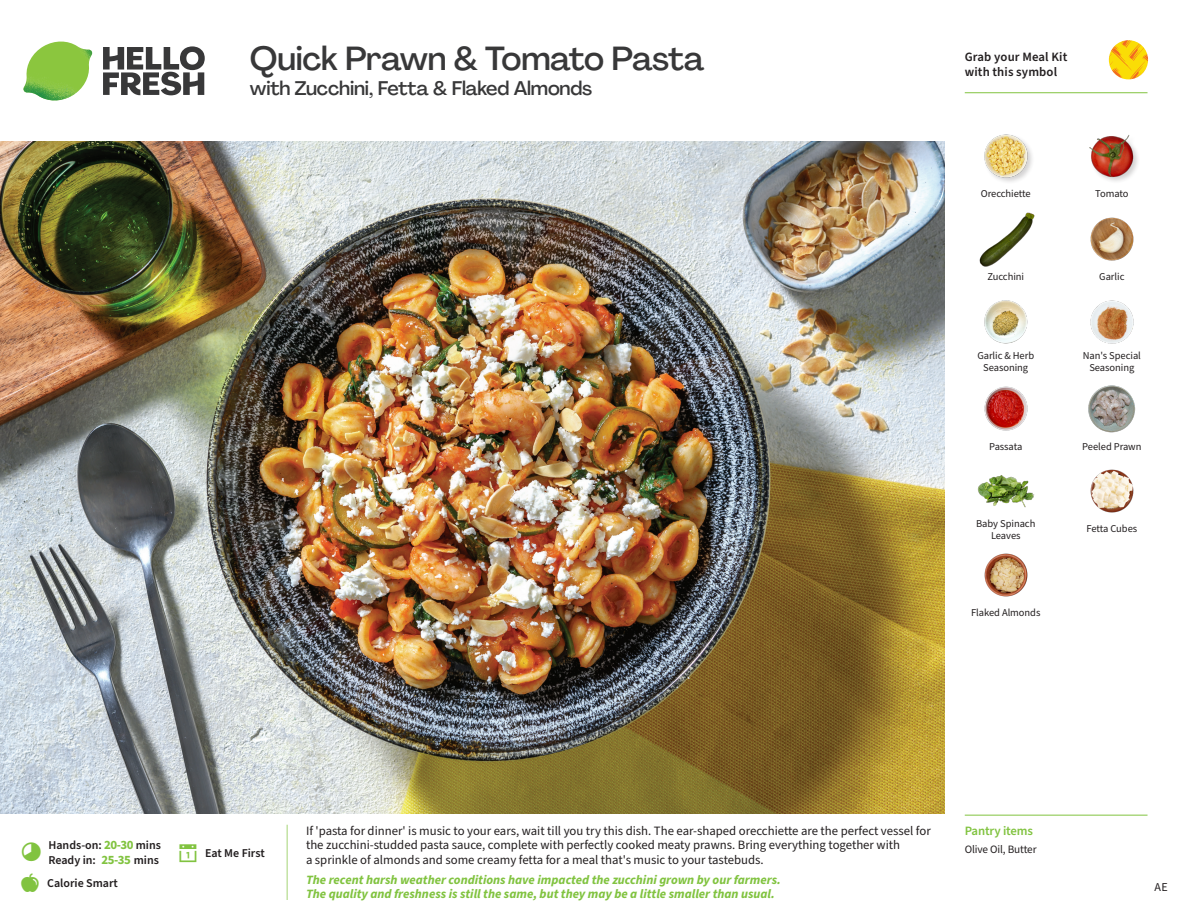
<style>
.page{position:relative;width:1188px;height:918px;background:#fff}
.page>*{position:absolute;margin:0;border:0;box-sizing:border-box;transform-origin:0 0}
._15_Titel_UK{font:500 33px "Agrandir";letter-spacing:-.015em;color:#383839}
._15_Titel_UK-2{font:500 19.5px "Agrandir";letter-spacing:-.01em;color:#383839}
.Step_6_Text_AU{font:12.75px/14.2px "Source Sans Pro";color:#231f20}
.Step_6_Text_AU-2{font:italic 700 12.75px/14.2px "Source Sans Pro";color:#81c340}
.t1{font:600 12.75px/15px "Source Sans Pro";letter-spacing:.01em;color:#231f20}
._04_Headers_Front{font:600 12.75px "Source Sans Pro";letter-spacing:-.01em;color:#81c340}
._04_Intro{font:600 12px "Source Sans Pro";color:#231f20}
.t2{font:12px "Source Sans Pro";color:#231f20}
._05_Pantry{font:11.25px "Source Sans Pro";letter-spacing:-.01em;color:#231f20}
._18_FRONT_ingredient{font:10.5px/12px "Source Sans Pro";letter-spacing:-.005em;color:#231f20;text-align:center}
.s1{font-weight:700;font-size:12.75px;color:#81c340}
</style>
<div class="page">
<svg style="left:103px;top:46px;width:102px;height:49px"></svg>
<img style="left:23px;top:42px;width:69px;height:59px">
<img style="left:0;top:142px;width:945px;height:672px">
<img style="left:1090px;top:300px;width:44px;height:44px">
<img style="left:1088px;top:385px;width:48px;height:48px">
<img style="left:984px;top:386px;width:44px;height:45px">
<img style="left:977px;top:475px;width:57px;height:33px">
<img style="left:984px;top:553px;width:44px;height:44px">
<img style="left:984px;top:300px;width:44px;height:44px">
<img style="left:979px;top:212px;width:55px;height:55px">
<img style="left:1090px;top:217px;width:44px;height:44px">
<img style="left:984px;top:134px;width:48px;height:48px">
<img style="left:1089px;top:135px;width:49px;height:46px">
<img style="left:1090px;top:469px;width:44px;height:44px">
<hr style="left:965px;top:815px;width:183px;height:1px;background:#81c340">
<svg style="left:1091px;top:40px;width:58px;height:54px"></svg>
<hr style="left:965px;top:92px;width:183px;height:1px;background:#81c340">
<p class="_15_Titel_UK" style="left:250px;top:38px;width:456px">Quick Prawn &amp; Tomato Pasta</p>
<p class="_15_Titel_UK-2" style="left:250px;top:76px;width:344px">with Zucchini, Fetta &amp; Flaked Almonds</p>
<p class="t1" style="left:965px;top:50px;width:104px">Grab your Meal Kit with this symbol</p>
<p class="_18_FRONT_ingredient" style="left:981px;top:188px;width:51px">Orecchiette</p>
<p class="_18_FRONT_ingredient" style="left:1095px;top:188px;width:35px">Tomato</p>
<p class="_18_FRONT_ingredient" style="left:987px;top:271px;width:38px">Zucchini</p>
<p class="_18_FRONT_ingredient" style="left:1099px;top:271px;width:27px">Garlic</p>
<p class="_18_FRONT_ingredient" style="left:977px;top:350px;width:58px">Garlic &amp; Herb<br>Seasoning</p>
<p class="_18_FRONT_ingredient" style="left:1083px;top:350px;width:60px">Nan's Special<br>Seasoning</p>
<p class="_18_FRONT_ingredient" style="left:989px;top:441px;width:35px">Passata</p>
<p class="_18_FRONT_ingredient" style="left:1082px;top:441px;width:61px">Peeled Prawn</p>
<p class="_18_FRONT_ingredient" style="left:976px;top:518px;width:61px">Baby Spinach<br>Leaves</p>
<p class="_18_FRONT_ingredient" style="left:1087px;top:523px;width:52px">Fetta Cubes</p>
<p class="_18_FRONT_ingredient" style="left:971px;top:607px;width:71px">Flaked Almonds</p>
<p class="_04_Intro" style="left:48px;top:837px;width:114px">Hands-on: <span class="s1">20-30</span> mins</p>
<p class="_04_Intro" style="left:48px;top:852px;width:112px">Ready in: <span class="s1">25-35</span> mins</p>
<p class="_04_Intro" style="left:47px;top:875px;width:72px">Calorie Smart</p>
<p class="_04_Intro" style="left:205px;top:845px;width:61px">Eat Me First</p>
<p class="Step_6_Text_AU" style="left:306px;top:824px;width:626px">If 'pasta for dinner' is music to your ears, wait till you try this dish. The ear-shaped orecchiette are the perfect vessel for the zucchini-studded pasta sauce, complete with perfectly cooked meaty prawns. Bring everything together with<br>a sprinkle of almonds and some creamy fetta for a meal that's music to your tastebuds.</p>
<p class="Step_6_Text_AU-2" style="left:306px;top:873px;width:477px">The recent harsh weather conditions have impacted the zucchini grown by our farmers.<br>The quality and freshness is still the same, but they may be a little smaller than usual.</p>
<p class="_04_Headers_Front" style="left:965px;top:822px;width:70px">Pantry items</p>
<p class="_05_Pantry" style="left:965px;top:842px;width:73px">Olive Oil, Butter</p>
<p class="t2" style="left:1155px;top:879px;width:15px">AE</p>
</div>
